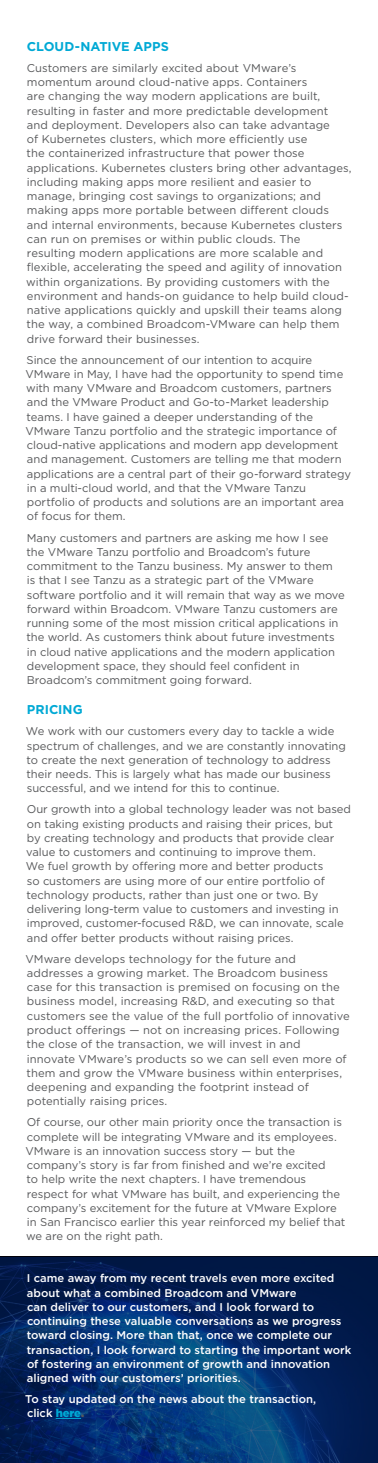
<style>
.page{position:relative;width:378px;height:1463px;background:#fff}
.page>*{position:absolute;margin:0;border:0;box-sizing:border-box;transform-origin:0 0}
.t1{font:700 12.75px "Gotham";color:#00a9d5}
.t2{font:11.25px/14.2px "Gotham";color:#58595b}
.t3{font:500 11.25px/14.2px "Gotham";color:#fff}
.s1{font-weight:900;color:#00a9d5}
.s2{font-weight:900;color:#58595b}
</style>
<div class="page">
<svg style="left:0;top:1256px;width:378px;height:206px;background:#032962"></svg>
<svg style="left:56px;top:1418px;width:25px;height:1px"></svg>
<p class="t1" style="left:27px;top:38px;width:144px">CLOUD-NATIVE APPS</p>
<p class="t2" style="left:26px;top:60px;width:327px">Customers are similarly excited about VMware’s momentum around cloud-native apps. Containers<br>are changing the way modern applications are built, resulting in faster and more predictable development<br>and deployment. Developers also can take advantage<br>of Kubernetes clusters, which more efficiently use<br>the containerized infrastructure that power those applications. Kubernetes clusters bring other advantages, including making apps more resilient and easier to manage, bringing cost savings to organizations; and making apps more portable between different clouds and internal environments, because Kubernetes clusters can run on premises or within public clouds. The<br>resulting modern applications are more scalable and flexible, accelerating the speed and agility of innovation within organizations. By providing customers with the environment and hands-on guidance to help build cloud&shy;native applications quickly and upskill their teams along the way, a combined Broadcom-VMware can help them drive forward their businesses.</p>
<p class="t2" style="left:25px;top:352px;width:327px">Since the announcement of our intention to acquire VMware in May, I have had the opportunity to spend time with many VMware and Broadcom customers, partners and the VMware Product and Go-to-Market leadership teams. I have gained a deeper understanding of the VMware Tanzu portfolio and the strategic importance of cloud-native applications and modern app development and management. Customers are telling me that modern applications are a central part of their go-forward strategy in a multi-cloud world, and that the VMware Tanzu portfolio of products and solutions are an important area of focus for them.</p>
<p class="t2" style="left:27px;top:530px;width:320px">Many customers and partners are asking me how I see the VMware Tanzu portfolio and Broadcom’s future commitment to the Tanzu business. My answer to them<br>is that I see Tanzu as a strategic part of the VMware software portfolio and it will remain that way as we move forward within Broadcom. VMware Tanzu customers are running some of the most mission critical applications in the world. As customers think about future investments in cloud native applications and the modern application development space, they should feel confident in Broadcom’s commitment going forward.</p>
<p class="t1" style="left:27px;top:701px;width:57px">PRICING</p>
<p class="t2" style="left:26px;top:724px;width:322px">We work with our customers every day to tackle a wide spectrum of challenges, and we are constantly innovating to create the next generation of technology to address their needs. This is largely what has made our business successful, and we intend for this to continue.</p>
<p class="t2" style="left:26px;top:802px;width:327px">Our growth into a global technology leader was not based on taking existing products and raising their prices, but<br>by creating technology and products that provide clear value to customers and continuing to improve them.<br>We fuel growth by offering more and better products<br>so customers are using more of our entire portfolio of technology products, rather than just one or two. By delivering long-term value to customers and investing in improved, customer-focused R&amp;D, we can innovate, scale and offer better products without raising prices.</p>
<p class="t2" style="left:25px;top:951px;width:326px">VMware develops technology for the future and addresses a growing market. The Broadcom business case for this transaction is premised on focusing on the business model, increasing R&amp;D, and executing so that customers see the value of the full portfolio of innovative product offerings — not on increasing prices. Following the close of the transaction, we will invest in and innovate VMware’s products so we can sell even more of them and grow the VMware business within enterprises, deepening and expanding the footprint instead of potentially raising prices.</p>
<p class="t2" style="left:25px;top:1115px;width:321px">Of course, our other main priority once the transaction is complete will be integrating VMware and its employees.<br>VMware is an innovation success story — but the company’s story is far from finished and we’re excited<br>to help write the next chapters. I have tremendous respect for what VMware has built, and experiencing the company’s excitement for the future at VMware Explore in San Francisco earlier this year reinforced my belief that we are on the right path.</p>
<p class="t3" style="left:27px;top:1271px;width:326px">I came away from my recent travels even more excited about what a combined Broadcom and VMware<br>can deliver to our customers, and I look forward to continuing these valuable conversations as we progress toward closing. More than that, once we complete our transaction, I look forward to starting the important work of fostering an environment of growth and innovation aligned with our customers’ priorities.</p>
<p class="t3" style="left:25px;top:1391px;width:293px">To stay updated on the news about the transaction, click <span class="s1">here</span><span class="s2">.</span></p>
</div>
